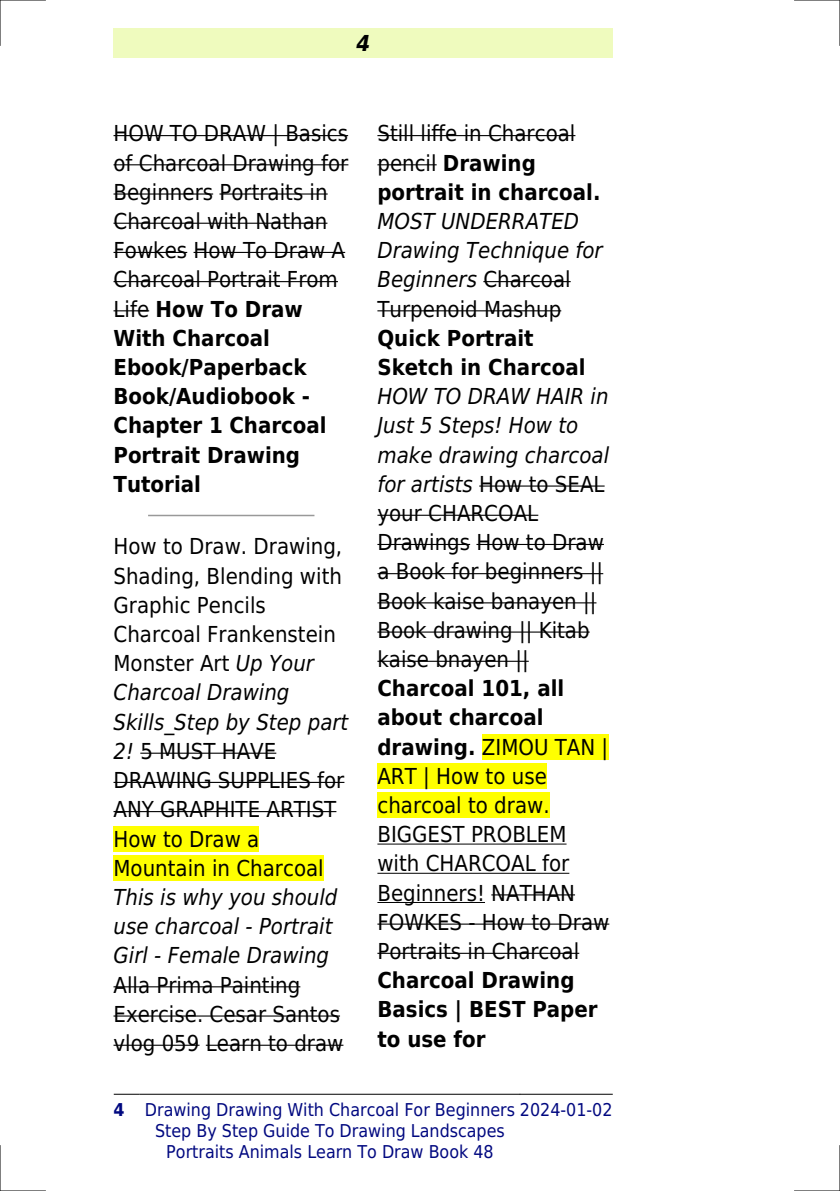
<style>
.page{position:relative;width:840px;height:1191px;background:#fff}
.page>*{position:absolute;margin:0;border:0;box-sizing:border-box;transform-origin:0 0}
.t1{font:22px/29.2px "DejaVu Sans Condensed";color:#000}
.t2{font:italic 22px/29.2px "DejaVu Sans Condensed";color:#000}
.t3{font:700 22px/29.2px "DejaVu Sans Condensed";color:#000}
.t4{font:italic 700 22px "DejaVu Sans Condensed";color:#000}
.t5{font:17.6px "DejaVu Sans Condensed";color:#000880}
.s1{font-weight:700}
.s2{font-style:italic}
.s3{font-style:normal}
</style>
<div class="page">
<div style="left:113px;top:28px;width:499px;height:30px;background:#effbbe"></div>
<svg style="left:114px;top:1094px;width:26px;height:1px"></svg>
<hr style="left:140px;top:1094px;width:379px;height:1px;background:#000">
<hr style="left:520px;top:1094px;width:92px;height:1px;background:#000">
<hr style="left:113px;top:135px;width:235px;height:1px;background:#000">
<hr style="left:113px;top:164px;width:235px;height:1px;background:#000">
<hr style="left:113px;top:193px;width:100px;height:2px;background:#000">
<hr style="left:219px;top:193px;width:108px;height:2px;background:#000">
<hr style="left:113px;top:223px;width:214px;height:1px;background:#000">
<hr style="left:113px;top:252px;width:74px;height:1px;background:#000">
<hr style="left:193px;top:252px;width:152px;height:1px;background:#000">
<hr style="left:113px;top:281px;width:225px;height:1px;background:#000">
<hr style="left:113px;top:310px;width:36px;height:1px;background:#000">
<hr style="left:149px;top:515px;width:164px;height:1px;background:#999">
<hr style="left:140px;top:752px;width:136px;height:1px;background:#000">
<hr style="left:113px;top:782px;width:231px;height:1px;background:#000">
<hr style="left:113px;top:811px;width:223px;height:1px;background:#000">
<div style="left:113px;top:826px;width:146px;height:25px;background:#ff0"></div>
<div style="left:113px;top:855px;width:210px;height:26px;background:#ff0"></div>
<hr style="left:113px;top:986px;width:187px;height:1px;background:#000">
<hr style="left:113px;top:1015px;width:227px;height:1px;background:#000">
<hr style="left:113px;top:1044px;width:86px;height:1px;background:#000">
<hr style="left:206px;top:1044px;width:137px;height:1px;background:#000">
<hr style="left:377px;top:135px;width:198px;height:1px;background:#000">
<hr style="left:377px;top:164px;width:59px;height:1px;background:#000">
<hr style="left:483px;top:281px;width:87px;height:1px;background:#000">
<hr style="left:377px;top:310px;width:184px;height:1px;background:#000">
<hr style="left:479px;top:485px;width:125px;height:1px;background:#000">
<hr style="left:377px;top:515px;width:161px;height:1px;background:#000">
<hr style="left:377px;top:544px;width:93px;height:1px;background:#000">
<hr style="left:476px;top:544px;width:127px;height:1px;background:#000">
<hr style="left:377px;top:573px;width:226px;height:1px;background:#000">
<hr style="left:377px;top:602px;width:219px;height:1px;background:#000">
<hr style="left:377px;top:631px;width:212px;height:1px;background:#000">
<hr style="left:377px;top:660px;width:151px;height:2px;background:#000">
<div style="left:481px;top:734px;width:127px;height:26px;background:#ff0"></div>
<div style="left:377px;top:763px;width:169px;height:26px;background:#ff0"></div>
<div style="left:377px;top:792px;width:172px;height:26px;background:#ff0"></div>
<hr style="left:377px;top:843px;width:189px;height:1px;background:#000">
<hr style="left:377px;top:872px;width:192px;height:1px;background:#000">
<hr style="left:377px;top:902px;width:107px;height:1px;background:#000">
<hr style="left:491px;top:894px;width:83px;height:1px;background:#000">
<hr style="left:377px;top:923px;width:232px;height:1px;background:#000">
<hr style="left:377px;top:952px;width:202px;height:2px;background:#000">
<hr style="left:0;top:0;width:45px;height:1px;background:#000">
<hr style="left:794px;top:0;width:45px;height:1px;background:#000">
<hr style="left:0;top:1190px;width:45px;height:1px;background:#000">
<hr style="left:794px;top:1190px;width:45px;height:1px;background:#000">
<hr style="left:0;top:0;width:1px;height:45px;background:#000">
<hr style="left:0;top:1145px;width:1px;height:46px;background:#000">
<hr style="left:839px;top:0;width:1px;height:45px;background:#000">
<hr style="left:839px;top:1145px;width:1px;height:46px;background:#000">
<p class="t4" style="left:356px;top:30px;width:15px">4</p>
<p class="t1" style="left:113px;top:119px;width:236px">HOW TO DRAW | Basics of Charcoal Drawing for<br>Beginners Portraits in<br>Charcoal with Nathan<br>Fowkes How To Draw A<br>Charcoal Portrait From<br>Life <span class="s1">How To Draw<br>With Charcoal<br>Ebook/Paperback<br>Book/Audiobook -<br>Chapter 1 Charcoal<br>Portrait Drawing<br>Tutorial</span></p>
<p class="t1" style="left:113px;top:532px;width:236px">How to Draw. Drawing,<br>Shading, Blending with<br>Graphic Pencils<br>Charcoal Frankenstein<br>Monster Art <span class="s2">Up Your<br>Charcoal Drawing<br>Skills_Step by Step part<br>2!</span> 5 MUST HAVE<br>DRAWING SUPPLIES for<br>ANY GRAPHITE ARTIST<br>How to Draw a<br>Mountain in Charcoal</p>
<p class="t2" style="left:113px;top:882px;width:225px">This is why you should use charcoal - Portrait<br>Girl - Female Drawing</p>
<p class="t1" style="left:113px;top:970px;width:231px">Alla Prima Painting<br>Exercise. Cesar Santos vlog 059 Learn to draw</p>
<p class="t1" style="left:377px;top:119px;width:224px">Still liffe in Charcoal pencil <span class="s1">Drawing portrait in charcoal.</span></p>
<p class="t2" style="left:377px;top:207px;width:227px">MOST UNDERRATED<br>Drawing Technique for<br>Beginners <span class="s3">Charcoal<br>Turpenoid Mashup</span></p>
<p class="t3" style="left:377px;top:323px;width:209px">Quick Portrait<br>Sketch in Charcoal</p>
<p class="t1" style="left:377px;top:382px;width:233px"><span class="s2">HOW TO DRAW HAIR in<br>Just 5 Steps! How to make drawing charcoal for artists</span> How to SEAL your CHARCOAL<br>Drawings How to Draw a Book for beginners ||<br>Book kaise banayen ||<br>Book drawing || Kitab kaise bnayen ||</p>
<p class="t1" style="left:377px;top:674px;width:233px"><span class="s1">Charcoal 101, all about charcoal drawing.</span> ZIMOU TAN |<br>ART | How to use charcoal to draw.<br>BIGGEST PROBLEM with CHARCOAL for<br>Beginners! NATHAN<br>FOWKES - How to Draw<br>Portraits in Charcoal</p>
<p class="t3" style="left:377px;top:966px;width:222px">Charcoal Drawing<br>Basics | BEST Paper to use for</p>
<p class="t5" style="left:113px;top:1099px;width:500px"><span class="s1">4</span> Drawing Drawing With Charcoal For Beginners 2024-01-02</p>
<p class="t5" style="left:155px;top:1120px;width:351px">Step By Step Guide To Drawing Landscapes</p>
<p class="t5" style="left:166px;top:1141px;width:328px">Portraits Animals Learn To Draw Book 48</p>
</div>
